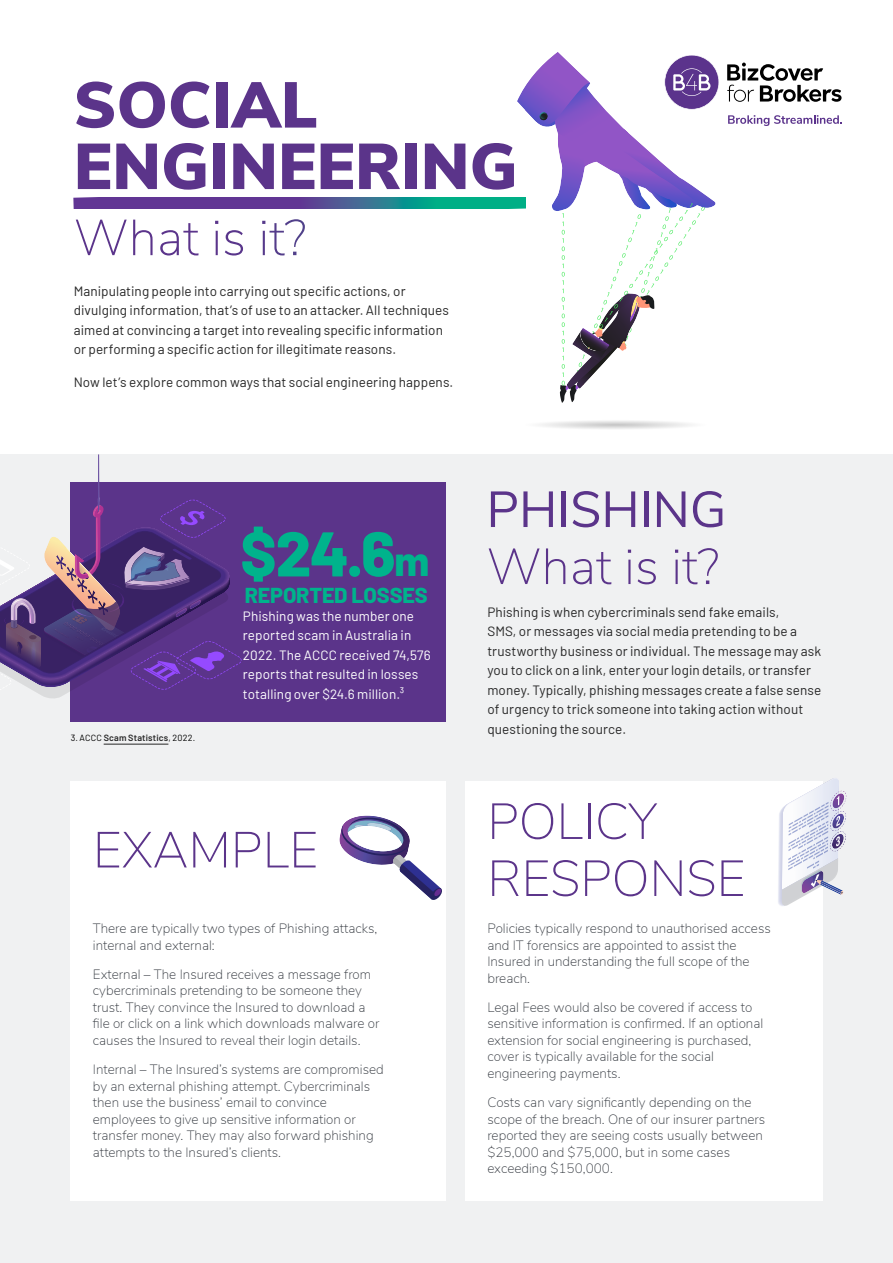
<style>
.page{position:relative;width:893px;height:1263px;background:#fff}
.page>*{position:absolute;margin:0;border:0;box-sizing:border-box;transform-origin:0 0}
.t1{font:900 64.5px/61.5px "Nunito Sans";color:#5b348a}
.t2{font:800 63px "Barlow";color:#00b38c}
.t3{font:200 50.4px/57px "Nunito Sans";color:#5b348a}
.t4{font:50.4px "Nunito Sans";color:#5b348a}
.t5{font:800 21.6px "Barlow";letter-spacing:-.01em;color:#00b38c}
.t6{font:200 13.5px/16.5px "Nunito Sans";color:#33383f}
.t7{font:13.5px/19.5px "Barlow";letter-spacing:.005em;color:#262626}
.t8{font:13.5px/19.5px "Barlow";letter-spacing:.005em;color:#fff}
.t9{font:600 9px "Barlow";letter-spacing:.025em;color:#262626}
.s1{font-size:41.55px}
.s2{font-weight:400;color:#000}
</style>
<div class="page">
<div style="left:0;top:454px;width:893px;height:809px;background:#f0f1f2"></div>
<div style="left:71px;top:781px;width:375px;height:420px;background:#fff"></div>
<div style="left:465px;top:781px;width:357px;height:420px;background:#fff"></div>
<div style="left:71px;top:482px;width:375px;height:239px;background:#5b348a"></div>
<img style="left:98px;top:454px;width:2px;height:43px">
<svg style="left:0;top:497px;width:242px;height:204px"></svg>
<svg style="left:339px;top:816px;width:103px;height:84px"></svg>
<img style="left:843px;top:791px;width:3px;height:14px">
<svg style="left:778px;top:778px;width:65px;height:128px"></svg>
<hr style="left:104px;top:744px;width:64px;height:1px;background:#262626">
<img style="left:76px;top:220px;width:51px;height:35px">
<img style="left:133px;top:220px;width:20px;height:35px">
<img style="left:160px;top:230px;width:19px;height:25px">
<img style="left:183px;top:223px;width:16px;height:32px">
<img style="left:215px;top:221px;width:3px;height:34px">
<img style="left:225px;top:230px;width:18px;height:25px">
<img style="left:262px;top:221px;width:3px;height:34px">
<img style="left:270px;top:223px;width:15px;height:32px">
<img style="left:285px;top:219px;width:20px;height:36px">
<img style="left:549px;top:92px;width:75px;height:75px">
<img style="left:552px;top:133px;width:33px;height:78px">
<img style="left:617px;top:129px;width:99px;height:79px">
<img style="left:595px;top:144px;width:103px;height:59px">
<img style="left:517px;top:52px;width:73px;height:73px">
<svg style="left:539px;top:112px;width:9px;height:9px"></svg>
<svg style="left:560px;top:203px;width:145px;height:200px"></svg>
<img style="left:74px;top:198px;width:452px;height:10px">
<svg style="left:727px;top:63px;width:114px;height:39px"></svg>
<svg style="left:664px;top:55px;width:55px;height:55px"></svg>
<svg style="left:728px;top:115px;width:114px;height:11px"></svg>
<h1 class="t1" style="left:74px;top:80px;width:445px">SOCIAL<br>ENGINEERING</h1>
<p class="t7" style="left:74px;top:280px;width:377px">Manipulating people into carrying out specific actions, or divulging information, that’s of use to an attacker. All techniques aimed at convincing a target into revealing specific information or performing a specific action for illegitimate reasons.</p>
<p class="t7" style="left:74px;top:371px;width:381px">Now let’s explore common ways that social engineering happens.</p>
<h2 class="t2" style="left:240px;top:526px;width:191px">$24.6<span class="s1">m</span></h2>
<h3 class="t5" style="left:245px;top:585px;width:184px">REPORTED LOSSES</h3>
<p class="t9" style="left:71px;top:735px;width:126px"><span class="s2">3. ACCC</span> Scam Statistics<span class="s2">, 2022.</span></p>
<p class="t8" style="left:243px;top:605px;width:189px">Phishing was the number one reported scam in Australia in<br>2022. The ACCC received 74,576 reports that resulted in losses totalling over $24.6 million.³</p>
<h3 class="t3" style="left:93px;top:823px;width:227px">EXAMPLE</h3>
<p class="t6" style="left:93px;top:921px;width:286px">There are typically two types of Phishing attacks, internal and external:</p>
<p class="t6" style="left:93px;top:966px;width:288px">External – The Insured receives a message from cybercriminals pretending to be someone they trust. They convince the Insured to download a file or click on a link which downloads malware or causes the Insured to reveal their login details.</p>
<p class="t6" style="left:93px;top:1062px;width:292px">Internal – The Insured’s systems are compromised by an external phishing attempt. Cybercriminals then use the business’ email to convince employees to give up sensitive information or transfer money. They may also forward phishing attempts to the Insured’s clients.</p>
<h3 class="t4" style="left:486px;top:491px;width:241px">PHISHING</h3>
<h3 class="t3" style="left:486px;top:540px;width:234px">What is it?</h3>
<p class="t7" style="left:487px;top:601px;width:335px">Phishing is when cybercriminals send fake emails,<br>SMS, or messages via social media pretending to be a trustworthy business or individual. The message may ask you to click on a link, enter your login details, or transfer money. Typically, phishing messages create a false sense of urgency to trick someone into taking action without questioning the source.</p>
<h3 class="t3" style="left:487px;top:794px;width:260px">POLICY<br>RESPONSE</h3>
<p class="t6" style="left:487px;top:921px;width:285px">Policies typically respond to unauthorised access and IT forensics are appointed to assist the Insured in understanding the full scope of the breach.</p>
<p class="t6" style="left:487px;top:999px;width:277px">Legal Fees would also be covered if access to sensitive information is confirmed. If an optional extension for social engineering is purchased, cover is typically available for the social engineering payments.</p>
<p class="t6" style="left:487px;top:1094px;width:279px">Costs can vary significantly depending on the scope of the breach. One of our insurer partners reported they are seeing costs usually between $25,000 and $75,000, but in some cases exceeding $150,000.</p>
</div>
